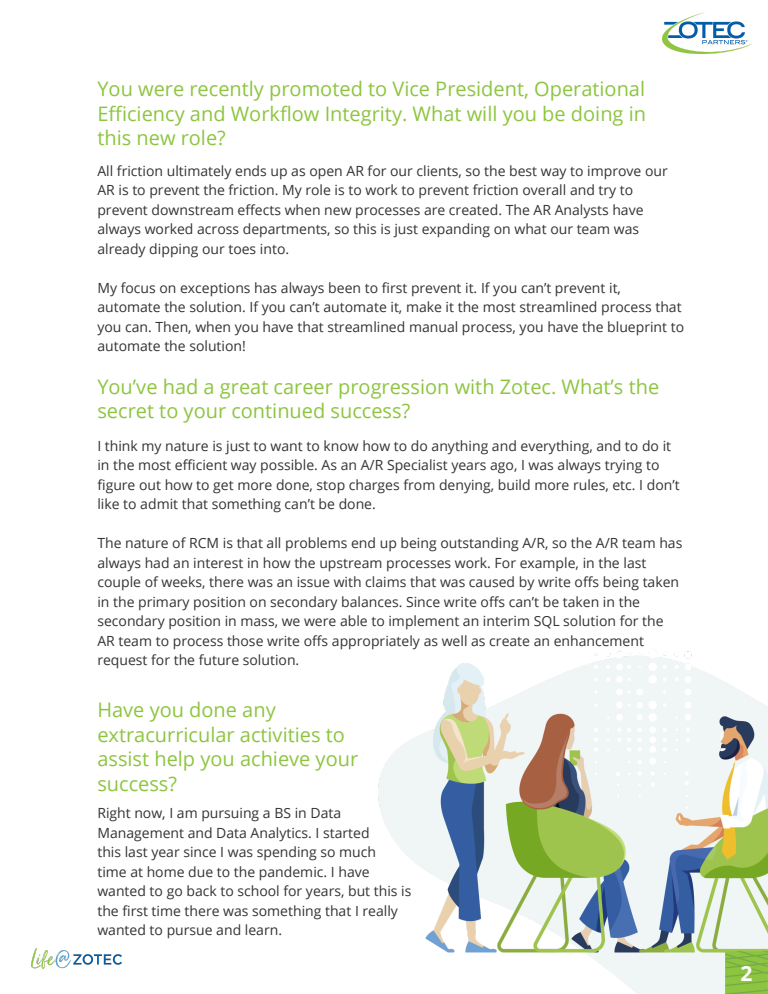
<style>
.page{position:relative;width:768px;height:994px;background:#fff}
.page>*{position:absolute;margin:0;border:0;box-sizing:border-box;transform-origin:0 0}
.t1{font:700 21px "Open Sans";color:#fff}
.t2{font:20px/24.8px "Open Sans";color:#8dc540}
.t3{font:14px/19.5px "Open Sans";color:#343434}
</style>
<div class="page">
<img style="left:378px;top:649px;width:390px;height:345px">
<img style="left:725px;top:951px;width:43px;height:43px">
<img style="left:32px;top:948px;width:90px;height:21px">
<img style="left:662px;top:13px;width:90px;height:40px">
<p class="t2" style="left:97px;top:76px;width:550px;text-align:justify">You were recently promoted to Vice President, Operational Efficiency and Workflow Integrity. What will you be doing in this new role?</p>
<p class="t3" style="left:97px;top:160px;width:572px">All friction ultimately ends up as open AR for our clients, so the best way to improve our AR is to prevent the friction. My role is to work to prevent friction overall and try to prevent downstream effects when new processes are created. The AR Analysts have always worked across departments, so this is just expanding on what our team was already dipping our toes into.</p>
<p class="t3" style="left:97px;top:277px;width:588px">My focus on exceptions has always been to first prevent it. If you can’t prevent it, automate the solution. If you can’t automate it, make it the most streamlined process that you can. Then, when you have that streamlined manual process, you have the blueprint to automate the solution!</p>
<p class="t2" style="left:97px;top:373px;width:563px">You’ve had a great career progression with Zotec. What’s the secret to your continued success?</p>
<p class="t3" style="left:97px;top:435px;width:584px">I think my nature is just to want to know how to do anything and everything, and to do it in the most efficient way possible. As an A/R Specialist years ago, I was always trying to figure out how to get more done, stop charges from denying, build more rules, etc. I don’t like to admit that something can’t be done.</p>
<p class="t3" style="left:97px;top:533px;width:587px">The nature of RCM is that all problems end up being outstanding A/R, so the A/R team has always had an interest in how the upstream processes work. For example, in the last couple of weeks, there was an issue with claims that was caused by write offs being taken in the primary position on secondary balances. Since write offs can’t be taken in the secondary position in mass, we were able to implement an interim SQL solution for the AR team to process those write offs appropriately as well as create an enhancement request for the future solution.</p>
<p class="t2" style="left:97px;top:697px;width:262px">Have you done any extracurricular activities to assist help you achieve your success?</p>
<p class="t3" style="left:97px;top:803px;width:274px">Right now, I am pursuing a BS in Data<br>Management and Data Analytics. I started</p>
<p class="t3" style="left:97px;top:842px;width:280px">this last year since I was spending so much</p>
<p class="t3" style="left:97px;top:861px;width:274px">time at home due to the pandemic. I have</p>
<p class="t3" style="left:97px;top:881px;width:316px">wanted to go back to school for years, but this is the first time there was something that I really wanted to pursue and learn.</p>
<p class="t1" style="left:741px;top:958px;width:13px">2</p>
</div>
